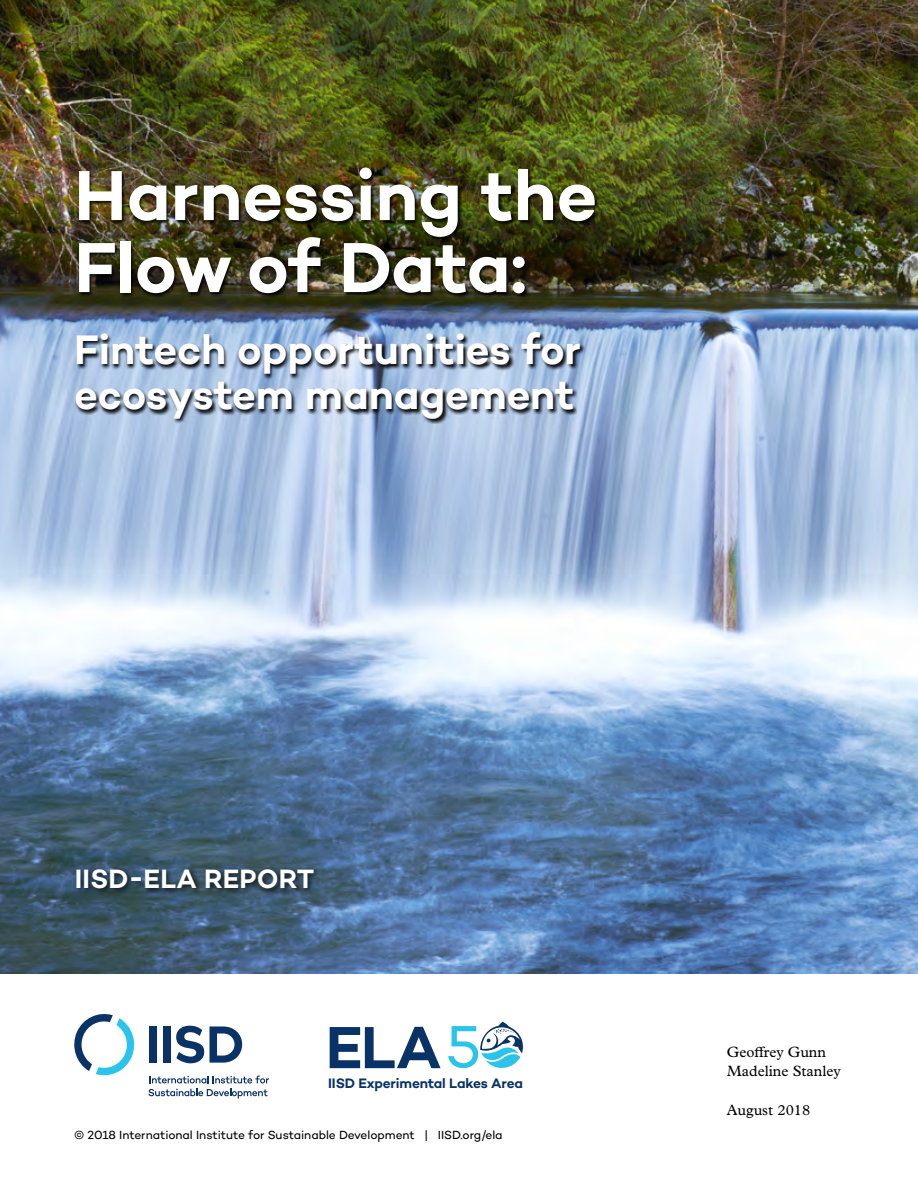
<style>
.page{position:relative;width:918px;height:1188px;background:#fff}
.page>*{position:absolute;margin:0;border:0;box-sizing:border-box;transform-origin:0 0}
.t1{font:600 72px/72px "Campton";letter-spacing:-.005em;color:#fff}
.t2{font:600 60.45px "Campton";color:#093266}
.t3{font:600 42px/45px "Campton";letter-spacing:-.005em;color:#fff}
.t4{font:600 27px "Campton";letter-spacing:.01em;color:#fff}
.t5{font:15px/19.5px "Plantin MT Pro";color:#000}
.t6{font:600 13.95px "Campton";letter-spacing:-.015em;color:#093266}
.t7{font:12px "Campton";letter-spacing:-.005em;color:#000}
.s1{font-weight:400;color:#29c3ec}
</style>
<div class="page">
<img style="left:0;top:0;width:918px;height:974px">
<svg style="left:74px;top:1014px;width:61px;height:62px"></svg>
<svg style="left:150px;top:1075px;width:119px;height:8px"></svg>
<svg style="left:148px;top:1089px;width:120px;height:10px"></svg>
<div style="left:149px;top:1026px;width:8px;height:37px;background:#093266"></div>
<div style="left:163px;top:1026px;width:8px;height:37px;background:#093266"></div>
<svg style="left:176px;top:1026px;width:66px;height:37px"></svg>
<div style="left:76px;top:168px;width:523px;height:256px;background:#000;opacity:.9"></div>
<svg style="left:480px;top:1022px;width:43px;height:46px"></svg>
<div style="left:74px;top:866px;width:247px;height:30px;background:#000;opacity:.75"></div>
<h1 class="t1" style="left:74px;top:158px;width:525px">Harnessing the<br>Flow of Data:</h1>
<h3 class="t3" style="left:74px;top:326px;width:509px">Fintech opportunities for ecosystem management</h3>
<h3 class="t4" style="left:75px;top:861px;width:241px">IISD-ELA REPORT</h3>
<h2 class="t2" style="left:326px;top:1009px;width:157px">ELA<span class="s1">5</span></h2>
<p class="t6" style="left:328px;top:1074px;width:196px">IISD Experimental Lakes Area</p>
<p class="t7" style="left:74px;top:1127px;width:430px">© 2018 International Institute for Sustainable Development | IISD.org/ela</p>
<p class="t5" style="left:727px;top:1042px;width:115px">Geoffrey Gunn<br>Madeline Stanley</p>
<p class="t5" style="left:727px;top:1101px;width:85px">August 2018</p>
</div>
